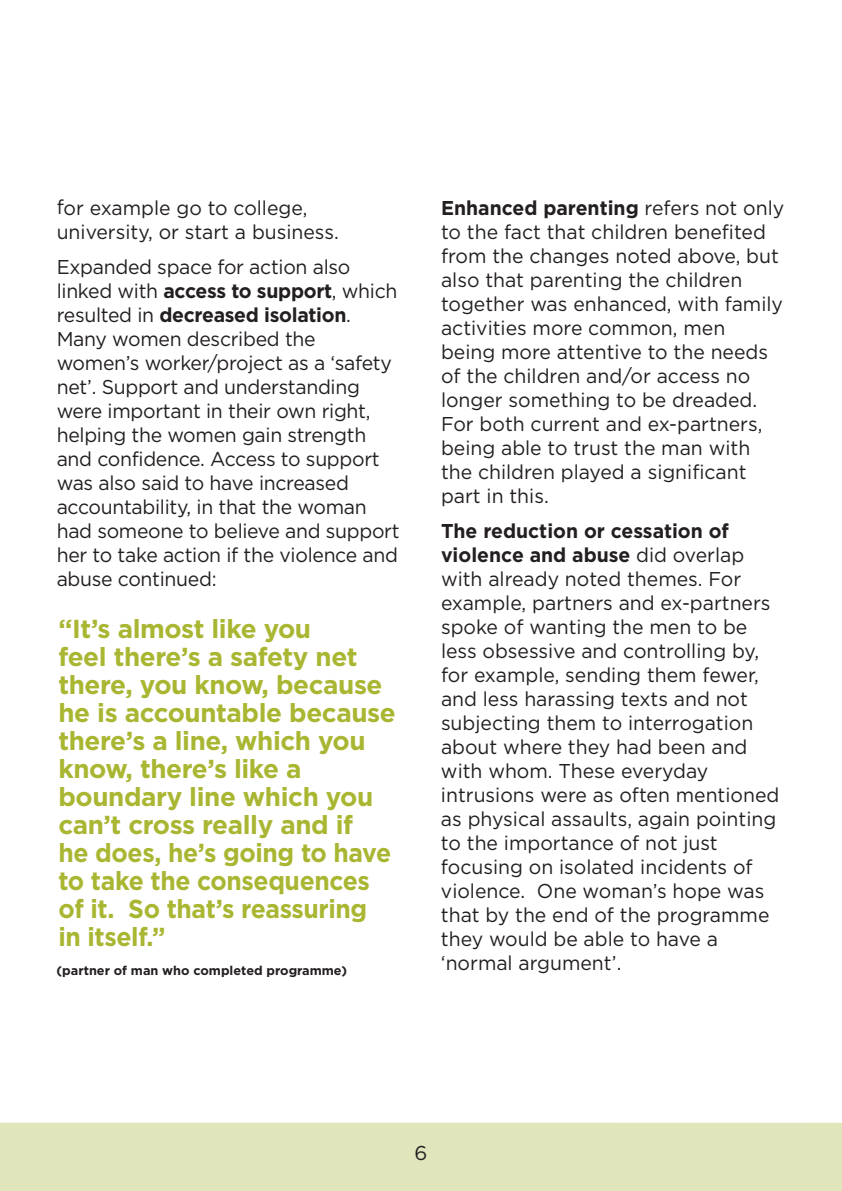
<style>
.page{position:relative;width:842px;height:1191px;background:#fff}
.page>*{position:absolute;margin:0;border:0;box-sizing:border-box;transform-origin:0 0}
.t1{font:700 26px/28px "Gotham";letter-spacing:-.015em;color:#a9b632}
.t2{font:20px/24px "Gotham";color:#231f20}
.t3{font:700 12.8px "Gotham";color:#231f20}
.s1{font-weight:700}
</style>
<div class="page">
<div style="left:0;top:1122px;width:842px;height:69px;background:#e1e5bc"></div>
<p class="t2" style="left:57px;top:197px;width:284px">for example go to college, university, or start a business.</p>
<p class="t2" style="left:57px;top:256px;width:344px">Expanded space for action also linked with <span class="s1">access to support</span>, which resulted in <span class="s1">decreased isolation</span>.<br>Many women described the women’s worker/project as a ‘safety net’. Support and understanding were important in their own right, helping the women gain strength and confidence. Access to support was also said to have increased accountability, in that the woman had someone to believe and support her to take action if the violence and abuse continued:</p>
<p class="t1" style="left:58px;top:616px;width:339px">“It’s almost like you<br>feel there’s a safety net there, you know, because he is accountable because there’s a line, which you know, there’s like a boundary line which you can’t cross really and if<br>he does, he’s going to have to take the consequences of it. So that’s reassuring in itself.”</p>
<p class="t3" style="left:57px;top:966px;width:292px">(partner of man who completed programme)</p>
<p class="t2" style="left:441px;top:197px;width:345px"><span class="s1">Enhanced parenting</span> refers not only to the fact that children benefited from the changes noted above, but also that parenting the children together was enhanced, with family activities more common, men being more attentive to the needs of the children and/or access no longer something to be dreaded.<br>For both current and ex-partners, being able to trust the man with the children played a significant part in this.</p>
<p class="t2" style="left:441px;top:520px;width:340px"><span class="s1">The reduction or cessation of violence and abuse</span> did overlap with already noted themes. For example, partners and ex-partners spoke of wanting the men to be less obsessive and controlling by, for example, sending them fewer, and less harassing texts and not subjecting them to interrogation about where they had been and with whom. These everyday intrusions were as often mentioned as physical assaults, again pointing to the importance of not just focusing on isolated incidents of violence. One woman’s hope was that by the end of the programme they would be able to have a ‘normal argument’.</p>
<p class="t2" style="left:414px;top:1142px;width:14px">6</p>
</div>
